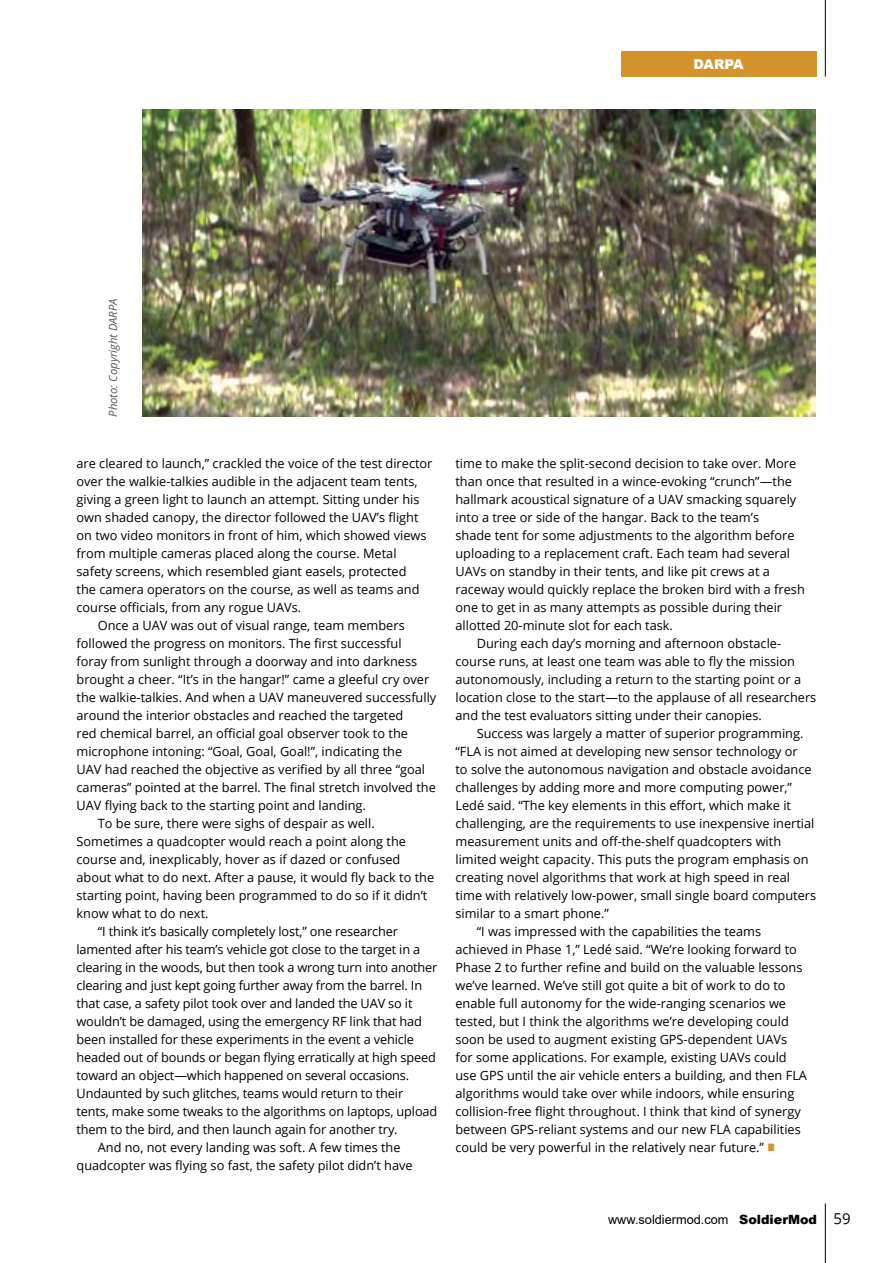
<style>
.page{position:relative;width:893px;height:1263px;background:#fff}
.page>*{position:absolute;margin:0;border:0;box-sizing:border-box;transform-origin:0 0}
.t1{font:15px "Open Sans";color:#000}
.t2{font:900 13.5px "Arial";letter-spacing:-.02em;color:#fff}
.t3{font:12.75px "Open Sans";color:#000}
.t4{font:12.75px "Arial";color:#000}
.t5{font:italic 11.25px "Open Sans";color:#58595b}
.s1{color:#d5942b}
.s2{font-weight:900}
</style>
<div class="page">
<hr style="left:825px;top:0;width:1px;height:77px;background:#000">
<div style="left:621px;top:51px;width:195px;height:26px;background:#d5942b"></div>
<hr style="left:825px;top:1203px;width:1px;height:60px;background:#000">
<img style="left:142px;top:109px;width:673px;height:308px">
<p class="t2" style="left:694px;top:54px;width:52px">DARPA</p>
<p class="t5" style="left:105px;top:417px;width:120px;rotate:-90deg">Photo: Copyright DARPA</p>
<p class="t3" style="left:77px;top:455px;width:357px">are cleared to launch,” crackled the voice of the test director</p>
<p class="t3" style="left:77px;top:473px;width:343px">over the walkie-talkies audible in the adjacent team tents,</p>
<p class="t3" style="left:77px;top:491px;width:345px">giving a green light to launch an attempt. Sitting under his</p>
<p class="t3" style="left:77px;top:509px;width:343px">own shaded canopy, the director followed the UAV’s flight</p>
<p class="t3" style="left:77px;top:527px;width:351px">on two video monitors in front of him, which showed views</p>
<p class="t3" style="left:77px;top:545px;width:322px">from multiple cameras placed along the course. Metal</p>
<p class="t3" style="left:77px;top:563px;width:331px">safety screens, which resembled giant easels, protected</p>
<p class="t3" style="left:77px;top:581px;width:344px">the camera operators on the course, as well as teams and</p>
<p class="t3" style="left:77px;top:599px;width:226px">course officials, from any rogue UAVs.</p>
<p class="t3" style="left:98px;top:617px;width:308px">Once a UAV was out of visual range, team members</p>
<p class="t3" style="left:77px;top:635px;width:327px">followed the progress on monitors. The first successful</p>
<p class="t3" style="left:77px;top:653px;width:342px">foray from sunlight through a doorway and into darkness</p>
<p class="t3" style="left:77px;top:671px;width:354px">brought a cheer. “It’s in the hangar!” came a gleeful cry over</p>
<p class="t3" style="left:77px;top:689px;width:361px">the walkie-talkies. And when a UAV maneuvered successfully</p>
<p class="t3" style="left:77px;top:707px;width:328px">around the interior obstacles and reached the targeted</p>
<p class="t3" style="left:77px;top:725px;width:333px">red chemical barrel, an official goal observer took to the</p>
<p class="t3" style="left:77px;top:743px;width:327px">microphone intoning: “Goal, Goal, Goal!”, indicating the</p>
<p class="t3" style="left:77px;top:761px;width:350px">UAV had reached the objective as verified by all three “goal</p>
<p class="t3" style="left:77px;top:779px;width:361px">cameras” pointed at the barrel. The final stretch involved the</p>
<p class="t3" style="left:77px;top:797px;width:291px">UAV flying back to the starting point and landing.</p>
<p class="t3" style="left:98px;top:815px;width:278px">To be sure, there were sighs of despair as well.</p>
<p class="t3" style="left:77px;top:833px;width:331px">Sometimes a quadcopter would reach a point along the</p>
<p class="t3" style="left:77px;top:851px;width:325px">course and, inexplicably, hover as if dazed or confused</p>
<p class="t3" style="left:77px;top:869px;width:359px">about what to do next. After a pause, it would fly back to the</p>
<p class="t3" style="left:77px;top:887px;width:352px">starting point, having been programmed to do so if it didn’t</p>
<p class="t3" style="left:77px;top:905px;width:134px">know what to do next.</p>
<p class="t3" style="left:98px;top:923px;width:302px">“I think it’s basically completely lost,” one researcher</p>
<p class="t3" style="left:77px;top:941px;width:345px">lamented after his team’s vehicle got close to the target in a</p>
<p class="t3" style="left:77px;top:959px;width:362px">clearing in the woods, but then took a wrong turn into another</p>
<p class="t3" style="left:77px;top:977px;width:347px">clearing and just kept going further away from the barrel. In</p>
<p class="t3" style="left:77px;top:995px;width:337px">that case, a safety pilot took over and landed the UAV so it</p>
<p class="t3" style="left:77px;top:1013px;width:347px">wouldn’t be damaged, using the emergency RF link that had</p>
<p class="t3" style="left:77px;top:1031px;width:339px">been installed for these experiments in the event a vehicle</p>
<p class="t3" style="left:77px;top:1049px;width:361px">headed out of bounds or began flying erratically at high speed</p>
<p class="t3" style="left:77px;top:1067px;width:334px">toward an object—which happened on several occasions.</p>
<p class="t3" style="left:77px;top:1085px;width:328px">Undaunted by such glitches, teams would return to their</p>
<p class="t3" style="left:77px;top:1103px;width:362px">tents, make some tweaks to the algorithms on laptops, upload</p>
<p class="t3" style="left:77px;top:1121px;width:323px">them to the bird, and then launch again for another try.</p>
<p class="t3" style="left:98px;top:1139px;width:304px">And no, not every landing was soft. A few times the</p>
<p class="t3" style="left:77px;top:1157px;width:338px">quadcopter was flying so fast, the safety pilot didn’t have</p>
<p class="t3" style="left:455px;top:455px;width:342px">time to make the split-second decision to take over. More</p>
<p class="t3" style="left:455px;top:473px;width:338px">than once that resulted in a wince-evoking “crunch”—the</p>
<p class="t3" style="left:455px;top:491px;width:342px">hallmark acoustical signature of a UAV smacking squarely</p>
<p class="t3" style="left:455px;top:509px;width:305px">into a tree or side of the hangar. Back to the team’s</p>
<p class="t3" style="left:455px;top:527px;width:341px">shade tent for some adjustments to the algorithm before</p>
<p class="t3" style="left:455px;top:545px;width:336px">uploading to a replacement craft. Each team had several</p>
<p class="t3" style="left:455px;top:563px;width:316px">UAVs on standby in their tents, and like pit crews at a</p>
<p class="t3" style="left:455px;top:581px;width:351px">raceway would quickly replace the broken bird with a fresh</p>
<p class="t3" style="left:455px;top:599px;width:328px">one to get in as many attempts as possible during their</p>
<p class="t3" style="left:455px;top:617px;width:219px">allotted 20-minute slot for each task.</p>
<p class="t3" style="left:477px;top:635px;width:306px">During each day’s morning and afternoon obstacle-</p>
<p class="t3" style="left:455px;top:653px;width:341px">course runs, at least one team was able to fly the mission</p>
<p class="t3" style="left:455px;top:671px;width:347px">autonomously, including a return to the starting point or a</p>
<p class="t3" style="left:455px;top:689px;width:362px">location close to the start—to the applause of all researchers</p>
<p class="t3" style="left:455px;top:707px;width:308px">and the test evaluators sitting under their canopies.</p>
<p class="t3" style="left:477px;top:725px;width:328px">Success was largely a matter of superior programming.</p>
<p class="t3" style="left:455px;top:743px;width:344px">“FLA is not aimed at developing new sensor technology or</p>
<p class="t3" style="left:455px;top:761px;width:358px">to solve the autonomous navigation and obstacle avoidance</p>
<p class="t3" style="left:455px;top:779px;width:338px">challenges by adding more and more computing power,”</p>
<p class="t3" style="left:455px;top:797px;width:337px">Ledé said. “The key elements in this effort, which make it</p>
<p class="t3" style="left:455px;top:815px;width:360px">challenging, are the requirements to use inexpensive inertial</p>
<p class="t3" style="left:455px;top:833px;width:327px">measurement units and off-the-shelf quadcopters with</p>
<p class="t3" style="left:455px;top:851px;width:355px">limited weight capacity. This puts the program emphasis on</p>
<p class="t3" style="left:455px;top:869px;width:336px">creating novel algorithms that work at high speed in real</p>
<p class="t3" style="left:455px;top:887px;width:362px">time with relatively low-power, small single board computers</p>
<p class="t3" style="left:455px;top:905px;width:155px">similar to a smart phone.”</p>
<p class="t3" style="left:477px;top:923px;width:286px">“I was impressed with the capabilities the teams</p>
<p class="t3" style="left:455px;top:941px;width:343px">achieved in Phase 1,” Ledé said. “We’re looking forward to</p>
<p class="t3" style="left:455px;top:959px;width:349px">Phase 2 to further refine and build on the valuable lessons</p>
<p class="t3" style="left:455px;top:977px;width:332px">we’ve learned. We’ve still got quite a bit of work to do to</p>
<p class="t3" style="left:455px;top:995px;width:332px">enable full autonomy for the wide-ranging scenarios we</p>
<p class="t3" style="left:455px;top:1013px;width:335px">tested, but I think the algorithms we’re developing could</p>
<p class="t3" style="left:455px;top:1031px;width:333px">soon be used to augment existing GPS-dependent UAVs</p>
<p class="t3" style="left:455px;top:1049px;width:333px">for some applications. For example, existing UAVs could</p>
<p class="t3" style="left:455px;top:1067px;width:353px">use GPS until the air vehicle enters a building, and then FLA</p>
<p class="t3" style="left:455px;top:1085px;width:340px">algorithms would take over while indoors, while ensuring</p>
<p class="t3" style="left:455px;top:1103px;width:347px">collision-free flight throughout. I think that kind of synergy</p>
<p class="t3" style="left:455px;top:1121px;width:347px">between GPS-reliant systems and our new FLA capabilities</p>
<p class="t3" style="left:455px;top:1139px;width:321px">could be very powerful in the relatively near future.” <span class="s1">■</span></p>
<p class="t4" style="left:608px;top:1211px;width:210px">www.soldiermod.com <span class="s2">SoldierMod</span></p>
<p class="t1" style="left:833px;top:1208px;width:19px">59</p>
</div>
